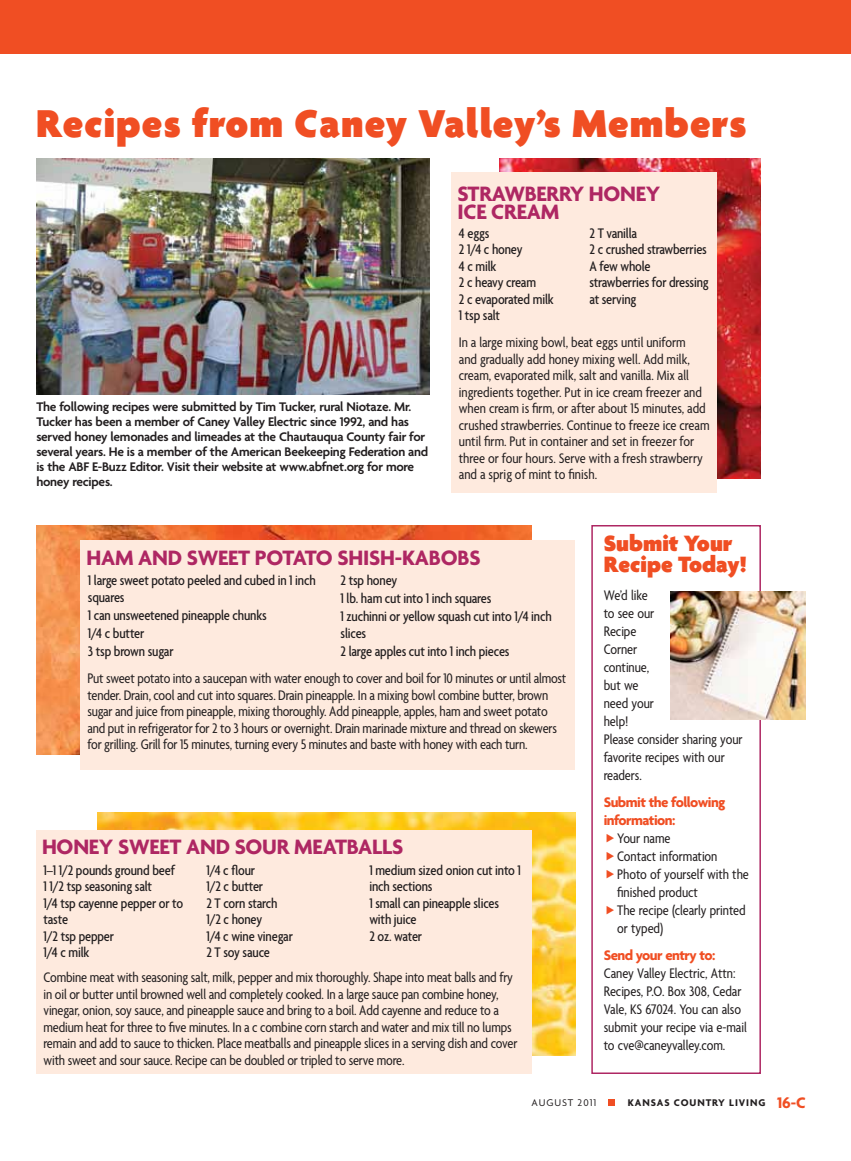
<style>
.page{position:relative;width:851px;height:1161px;background:#fff}
.page>*{position:absolute;margin:0;border:0;box-sizing:border-box;transform-origin:0 0}
.t1{font:900 42px "Agenda";letter-spacing:.025em;color:#f04e23}
.t2{font:900 24px/21px "Agenda";color:#f04e23}
.t3{font:700 22.5px/18.9px "Agenda";letter-spacing:-.01em;color:#ae2763}
.t4{font:condensed 15px/18px "Agenda";letter-spacing:-.01em;color:#231f20}
.t5{font:500 condensed 15px/16.5px "Agenda";letter-spacing:-.01em;color:#231f20}
.t6{font:700 15px/18px "Agenda";letter-spacing:-.035em;color:#f04e23}
.t7{font:600 13.5px/15px "Agenda";letter-spacing:-.02em;color:#231f20}
.t8{font:700 10.5px "Agenda";letter-spacing:.09em;color:#231f20}
.t9{font:10.5px "Agenda";letter-spacing:.09em;color:#231f20}
.s1{font-size:16.5px;color:#f04e23}
</style>
<div class="page">
<div style="left:591px;top:525px;width:169px;height:549px;border:2px solid #ae2763"></div>
<img style="left:500px;top:158px;width:260px;height:321px">
<div style="left:451px;top:172px;width:266px;height:321px;background:#feeade"></div>
<img style="left:36px;top:525px;width:495px;height:229px">
<div style="left:80px;top:540px;width:495px;height:230px;background:#feeade"></div>
<img style="left:98px;top:812px;width:477px;height:244px">
<div style="left:36px;top:831px;width:495px;height:243px;background:#feeade"></div>
<img style="left:36px;top:158px;width:393px;height:236px">
<img style="left:670px;top:591px;width:136px;height:128px">
<div style="left:608px;top:1099px;width:7px;height:7px;background:#f04e23"></div>
<div style="left:0;top:0;width:850px;height:54px;background:#f04e23"></div>
<h1 class="t1" style="left:36px;top:101px;width:711px">Recipes from Caney Valley’s Members</h1>
<p class="t7" style="left:36px;top:400px;width:393px">The following recipes were submitted by Tim Tucker, rural Niotaze. Mr.<br>Tucker has been a member of Caney Valley Electric since 1992, and has served honey lemonades and limeades at the Chautauqua County fair for several years. He is a member of the American Beekeeping Federation and is the ABF E-Buzz Editor. Visit their website at www.abfnet.org for more honey recipes.</p>
<h3 class="t3" style="left:457px;top:185px;width:204px;text-indent:89px">RRY HONEY<br>ICE CREAM</h3>
<p class="t5" style="left:459px;top:226px;width:96px">4 eggs<br>2 1/4 c honey<br>4 c milk<br>2 c heavy cream<br>2 c evaporated milk<br>1 tsp salt</p>
<p class="t5" style="left:589px;top:226px;width:121px">2 T vanilla<br>2 c crushed strawberries<br>A few whole strawberries for dressing at serving</p>
<p class="t4" style="left:459px;top:335px;width:252px;line-height:16.5px">In a large mixing bowl, beat eggs until uniform<br>and gradually add honey mixing well. Add milk, cream, evaporated milk, salt and vanilla. Mix all ingredients together. Put in ice cream freezer and when cream is firm, or after about 15 minutes, add crushed strawberries. Continue to freeze ice cream until firm. Put in container and set in freezer for three or four hours. Serve with a fresh strawberry and a sprig of mint to finish.</p>
<h3 class="t3" style="left:457px;top:185px;width:63px">ST RAWBE</h3>
<h3 class="t3" style="left:86px;top:550px;width:114px">HAM AND SWEET</h3>
<h3 class="t3" style="left:255px;top:550px;width:227px">POTATO SHISH-KABOBS</h3>
<p class="t5" style="left:88px;top:573px;width:229px">1 large sweet potato peeled and cubed in 1 inch squares</p>
<p class="t5" style="left:88px;top:607px;width:180px;line-height:18px">1 can unsweetened pineapple chunks<br>1/4 c butter<br>3 tsp brown sugar</p>
<p class="t5" style="left:340px;top:572px;width:213px;line-height:18px">2 tsp honey<br>1 lb. ham cut into 1 inch squares<br>1 zuchinni or yellow squash cut into 1/4 inch</p>
<p class="t5" style="left:340px;top:625px;width:170px;line-height:18px">slices<br>2 large apples cut into 1 inch pieces</p>
<p class="t4" style="left:87px;top:671px;width:480px;line-height:16.5px">Put sweet potato into a saucepan with water enough to cover and boil for 10 minutes or until almost tender. Drain, cool and cut into squares. Drain pineapple. In a mixing bowl combine butter, brown sugar and juice from pineapple, mixing thoroughly. Add pineapple, apples, ham and sweet potato and put in refrigerator for 2 to 3 hours or overnight. Drain marinade mixture and thread on skewers for grilling. Grill for 15 minutes, turning every 5 minutes and baste with honey with each turn.</p>
<h3 class="t3" style="left:42px;top:839px;width:90px">HONEY SWEET</h3>
<h3 class="t3" style="left:186px;top:839px;width:219px">AND SOUR MEATBALLS</h3>
<p class="t5" style="left:44px;top:863px;width:141px">1–1 1/2 pounds ground beef<br>1 1/2 tsp seasoning salt<br>1/4 tsp cayenne pepper or to taste<br>1/2 tsp pepper<br>1/4 c milk</p>
<p class="t5" style="left:206px;top:863px;width:88px">1/4 c flour<br>1/2 c butter<br>2 T corn starch<br>1/2 c honey<br>1/4 c wine vinegar<br>2 T soy sauce</p>
<p class="t5" style="left:369px;top:863px;width:153px">1 medium sized onion cut into 1 inch sections<br>1 small can pineapple slices with juice<br>2 oz. water</p>
<p class="t4" style="left:44px;top:970px;width:475px;line-height:16.5px">Combine meat with seasoning salt, milk, pepper and mix thoroughly. Shape into meat balls and fry in oil or butter until browned well and completely cooked. In a large sauce pan combine honey, vinegar, onion, soy sauce, and pineapple sauce and bring to a boil. Add cayenne and reduce to a medium heat for three to five minutes. In a c combine corn starch and water and mix till no lumps remain and add to sauce to thicken. Place meatballs and pineapple slices in a serving dish and cover with sweet and sour sauce. Recipe can be doubled or tripled to serve more.</p>
<h2 class="t2" style="left:603px;top:534px;width:144px">Submit Your<br>Recipe Today!</h2>
<p class="t4" style="left:603px;top:587px;width:140px">We’d like<br>to see our<br>Recipe<br>Corner<br>continue,<br>but we<br>need your<br>help!<br>Please consider sharing your favorite recipes with our readers.</p>
<p class="t6" style="left:603px;top:794px;width:123px">SUBMIT THE FOLLOWING<br>INFORMATION:</p>
<p class="t4" style="left:617px;top:830px;width:133px">Your name<br>Contact information<br>Photo of yourself with the finished product<br>The recipe (clearly printed or typed)</p>
<p class="t6" style="left:603px;top:947px;width:113px">SEND YOUR ENTRY TO:</p>
<p class="t4" style="left:603px;top:965px;width:145px">Caney Valley Electric, Attn:<br>Recipes, P.O. Box 308, Cedar<br>Vale, KS 67024. You can also submit your recipe via e-mail to cve@caneyvalley.com.</p>
<p class="t9" style="left:531px;top:1096px;width:66px">AUGUST 2011</p>
<p class="t8" style="left:627px;top:1096px;width:180px">KANSAS COUNTRY LIVING <span class="s1">16-C</span></p>
</div>
